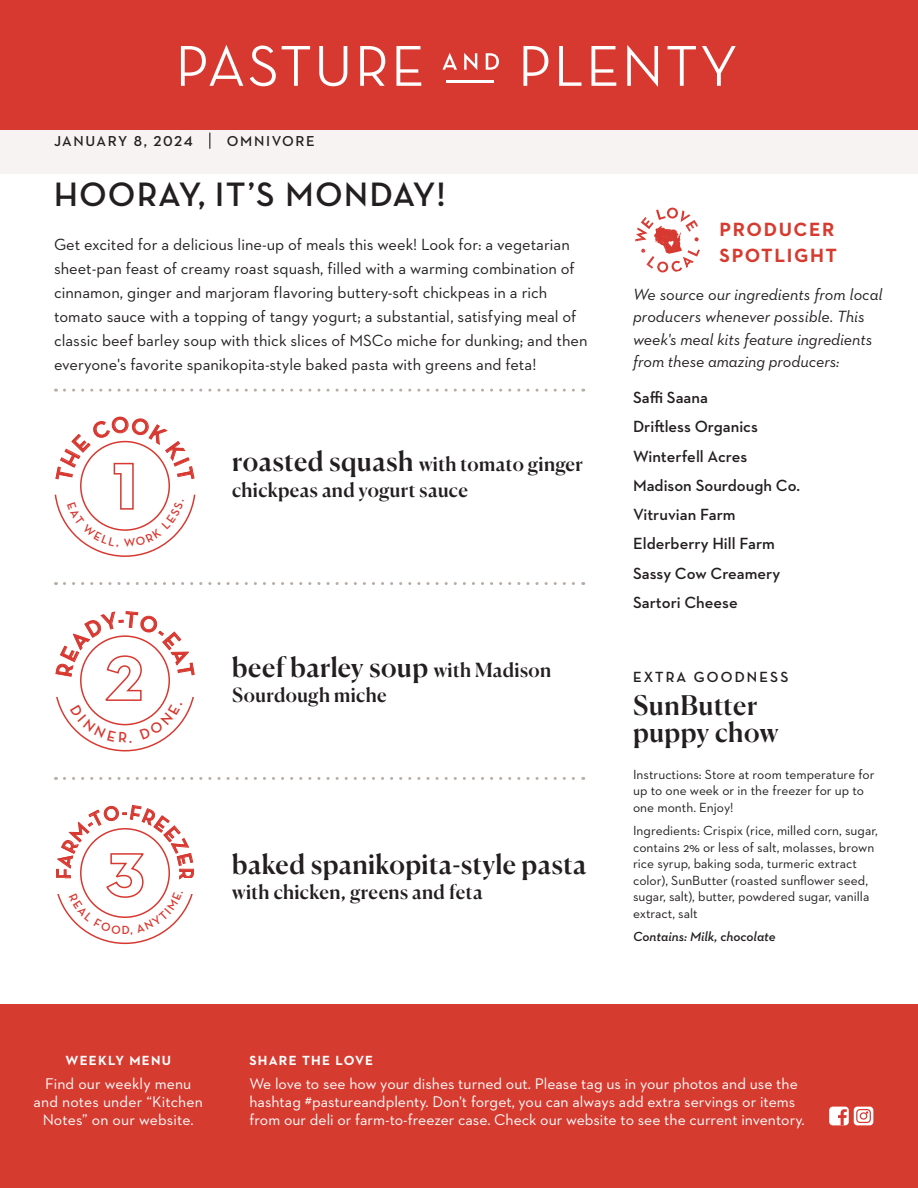
<style>
.page{position:relative;width:918px;height:1188px;background:#fff}
.page>*{position:absolute;margin:0;border:0;box-sizing:border-box;transform-origin:0 0}
.t1{font:700 34.5px "Neutraface Display";letter-spacing:.05em;color:#231f20}
.t2{font:500 27px/27px "Canela";letter-spacing:.015em;color:#231f20}
.t3{font:700 20.25px "Neutraface Display";color:#d73830}
.t4{font:500 19.5px/25.5px "Canela";letter-spacing:.015em;color:#231f20}
.t5{font:700 19.5px/25.5px "Neutraface 2 Text";letter-spacing:.08em;color:#d63b30}
.description-centered{font:16.5px/24px "Neutraface 2 Text";color:#231f20}
.t6{font:600 16.5px "Neutraface 2 Text";color:#231f20}
.t7{font:italic 16.5px/22.5px "Neutraface 2 Text";color:#231f20}
.t8{font:15.75px/18px "Neutraface 2 Text";color:#fff}
.t9{font:700 15px "Neutraface Display";letter-spacing:.145em;color:#231f20}
.t10{font:600 14.7px "Neutraface 2 Text";letter-spacing:.11em;color:#231f20}
.t11{font:13.5px/16.5px "Neutraface 2 Text";color:#231f20}
.t12{font:italic 600 13.5px "Neutraface 2 Text";color:#231f20}
.t13{font:700 13.5px "Neutraface 2 Text";letter-spacing:.09em;color:#fff}
.s1{font-size:27px}
.s2{font-size:19.5px}
</style>
<div class="page">
<div style="left:0;top:129px;width:918px;height:45px;background:#f7f3f2"></div>
<div style="left:0;top:1004px;width:918px;height:184px;background:#d63b30"></div>
<div style="left:0;top:0;width:918px;height:130px;background:#d73830"></div>
<hr style="left:446px;top:80px;width:48px;height:2px;background:#fff">
<svg style="left:181px;top:45px;width:62px;height:41px"></svg>
<svg style="left:250px;top:46px;width:26px;height:40px"></svg>
<svg style="left:282px;top:46px;width:28px;height:40px"></svg>
<svg style="left:319px;top:46px;width:28px;height:40px"></svg>
<svg style="left:360px;top:46px;width:25px;height:40px"></svg>
<svg style="left:396px;top:46px;width:25px;height:40px"></svg>
<svg style="left:442px;top:53px;width:15px;height:17px"></svg>
<svg style="left:464px;top:53px;width:13px;height:17px"></svg>
<svg style="left:486px;top:53px;width:13px;height:17px"></svg>
<svg style="left:523px;top:46px;width:25px;height:40px"></svg>
<svg style="left:559px;top:46px;width:22px;height:40px"></svg>
<svg style="left:592px;top:46px;width:24px;height:40px"></svg>
<svg style="left:627px;top:45px;width:31px;height:42px"></svg>
<svg style="left:668px;top:46px;width:28px;height:40px"></svg>
<svg style="left:702px;top:46px;width:34px;height:40px"></svg>
<svg style="left:64px;top:389px;width:520px;height:3px"></svg>
<svg style="left:64px;top:582px;width:520px;height:3px"></svg>
<svg style="left:64px;top:777px;width:520px;height:3px"></svg>
<svg style="left:635px;top:207px;width:65px;height:66px"></svg>
<div style="left:829px;top:1107px;width:20px;height:18px;background:#fff;border-radius:4px"></div>
<svg style="left:838px;top:1109px;width:9px;height:16px"></svg>
<div style="left:854px;top:1107px;width:19px;height:18px;background:#fff;border-radius:4px"></div>
<svg style="left:857px;top:1110px;width:13px;height:12px"></svg>
<div style="left:856px;top:1109px;width:15px;height:14px;border:1px solid #d73830;border-radius:3px"></div>
<div style="left:860px;top:1113px;width:7px;height:6px;background:#fff;border-radius:50%"></div>
<div style="left:860px;top:1112px;width:7px;height:8px;border:1px solid #d73830;border-radius:50%"></div>
<svg style="left:209px;top:133px;width:1px;height:16px"></svg>
<svg style="left:55px;top:416px;width:140px;height:141px"></svg>
<svg style="left:55px;top:611px;width:140px;height:140px"></svg>
<svg style="left:56px;top:805px;width:138px;height:139px"></svg>
<p class="t10" style="left:54px;top:132px;width:140px">JANUARY 8, 2024</p>
<p class="t10" style="left:227px;top:132px;width:89px">OMNIVORE</p>
<p class="t1" style="left:54px;top:175px;width:393px">HOORAY, IT’S MONDAY!</p>
<p class="description-centered" style="left:54px;top:232px;width:535px">Get excited for a delicious line-up of meals this week! Look for: a vegetarian sheet-pan feast of creamy roast squash, filled with a warming combination of cinnamon, ginger and marjoram flavoring buttery-soft chickpeas in a rich tomato sauce with a topping of tangy yogurt; a substantial, satisfying meal of classic beef barley soup with thick slices of MSCo miche for dunking; and then everyone's favorite spanikopita-style baked pasta with greens and feta!</p>
<p class="t4" style="left:232px;top:450px;width:352px"><span class="s1">roasted squash</span> with tomato ginger chickpeas and yogurt sauce</p>
<p class="t3" style="left:122px;top:801px;width:7px">-</p>
<p class="t2" style="left:232px;top:652px;width:321px">beef barley soup <span class="s2">with Madison</span></p>
<p class="t4" style="left:232px;top:681px;width:156px">Sourdough miche</p>
<p class="t3" style="left:198px;top:868px;width:40px;rotate:90deg">RRR</p>
<p class="t2" style="left:232px;top:849px;width:356px">baked spanikopita-style pasta</p>
<p class="t4" style="left:232px;top:878px;width:252px">with chicken, greens and feta</p>
<p class="t5" style="left:720px;top:216px;width:119px">PRODUCER<br>SPOTLIGHT</p>
<p class="t7" style="left:633px;top:282px;width:251px">We source our ingredients from local producers whenever possible. This week's meal kits feature ingredients from these amazing producers:</p>
<p class="t6" style="left:633px;top:387px;width:76px">Saffi Saana</p>
<p class="t6" style="left:633px;top:416px;width:126px">Driftless Organics</p>
<p class="t6" style="left:633px;top:446px;width:116px">Winterfell Acres</p>
<p class="t6" style="left:633px;top:475px;width:168px">Madison Sourdough Co.</p>
<p class="t6" style="left:633px;top:504px;width:104px">Vitruvian Farm</p>
<p class="t6" style="left:633px;top:533px;width:143px">Elderberry Hill Farm</p>
<p class="t6" style="left:633px;top:563px;width:149px">Sassy Cow Creamery</p>
<p class="t6" style="left:633px;top:592px;width:106px">Sartori Cheese</p>
<p class="t9" style="left:633px;top:669px;width:157px">EXTRA GOODNESS</p>
<p class="t2" style="left:633px;top:690px;width:147px">SunButter puppy chow</p>
<p class="t11" style="left:633px;top:766px;width:243px">Instructions: Store at room temperature for up to one week or in the freezer for up to one month. Enjoy!</p>
<p class="t11" style="left:633px;top:822px;width:246px">Ingredients: Crispix (rice, milled corn, sugar, contains 2% or less of salt, molasses, brown rice syrup, baking soda, turmeric extract color), SunButter (roasted sunflower seed, sugar, salt), butter, powdered sugar, vanilla extract, salt</p>
<p class="t12" style="left:633px;top:928px;width:144px">Contains: Milk, chocolate</p>
<p class="t13" style="left:66px;top:1051px;width:107px">WEEKLY MENU</p>
<p class="t8" style="left:34px;top:1075px;width:171px;text-align:center">Find our weekly menu and notes under “Kitchen<br>Notes” on our website.</p>
<p class="t13" style="left:249px;top:1051px;width:125px">SHARE THE LOVE</p>
<p class="t8" style="left:249px;top:1075px;width:557px">We love to see how your dishes turned out. Please tag us in your photos and use the hashtag #pastureandplenty. Don't forget, you can always add extra servings or items from our deli or farm-to-freezer case. Check our website to see the current inventory.</p>
</div>
